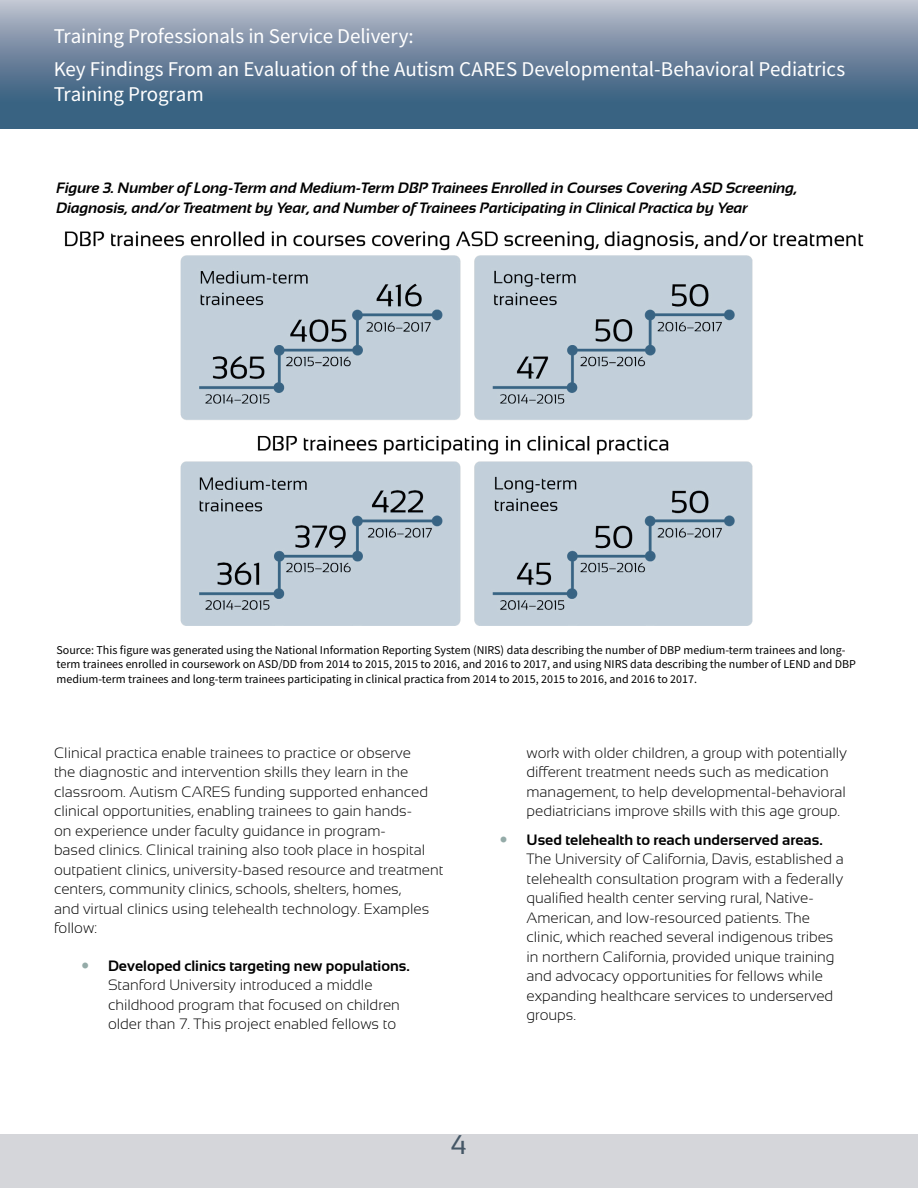
<style>
.page{position:relative;width:918px;height:1188px;background:#fff}
.page>*{position:absolute;margin:0;border:0;box-sizing:border-box;transform-origin:0 0}
.t1{font:27px "Sansation";color:#455766}
.t2{font:21px/32.7px "Source Sans Pro";letter-spacing:-.01em;color:#fff}
.Lbody{font:300 15px/19.5px "Sansation";color:#000}
.FigureTitle{font:italic 700 15px/19.5px "Sansation";color:#000}
.FigureSource{font:12px/14.4px "Source Sans Pro";color:#000}
.s1{font-weight:700}
</style>
<div class="page">
<svg style="left:0;top:0;width:918px;height:128px;background:#6c849d"></svg>
<div style="left:0;top:1134px;width:918px;height:54px;background:#d5d6da"></div>
<img style="left:65px;top:231px;width:799px;height:394px">
<h2 class="t2" style="left:54px;top:20px;width:793px">Training Professionals in Ser vice Deliver y:<br>Key Findings From an Evaluation of the Autism CARES Developmental-Behavioral Pediatrics</h2>
<h2 class="t2" style="left:54px;top:78px;width:152px">Training Program</h2>
<p class="FigureTitle" style="left:56px;top:179px;width:743px">Figure 3. Number of Long-Term and Medium-Term DBP Trainees Enrolled in Courses Covering ASD Screening,<br>Diagnosis, and/or Treatment by Year, and Number of Trainees Participating in Clinical Practica by Year</p>
<p class="FigureSource" style="left:56px;top:643px;width:801px">Source: This figure was generated using the National Information Reporting System (NIRS) data describing the number of DBP medium-term trainees and long&shy;term trainees enrolled in coursework on ASD/DD from 2014 to 2015, 2015 to 2016, and 2016 to 2017, and using NIRS data describing the number of LEND and DBP medium-term trainees and long-term trainees participating in clinical practica from 2014 to 2015, 2015 to 2016, and 2016 to 2017.</p>
<p class="Lbody" style="left:54px;top:743px;width:391px">Clinical practica enable trainees to practice or observe<br>the diagnostic and intervention skills they learn in the classroom. Autism CARES funding supported enhanced clinical opportunities, enabling trainees to gain hands-<br>on experience under faculty guidance in program-<br>based clinics. Clinical training also took place in hospital outpatient clinics, university-based resource and treatment centers, community clinics, schools, shelters, homes,<br>and virtual clinics using telehealth technology. Examples follow:</p>
<p class="Lbody" style="left:108px;top:956px;width:303px"><span class="s1">Developed clinics targeting new populations.<br></span>Stanford University introduced a middle childhood program that focused on children older than 7. This project enabled fellows to</p>
<h1 class="t1" style="left:451px;top:1129px;width:18px">4</h1>
<p class="Lbody" style="left:526px;top:743px;width:322px">work with older children, a group with potentially different treatment needs such as medication management, to help developmental-behavioral pediatricians improve skills with this age group.</p>
<p class="Lbody" style="left:526px;top:830px;width:319px"><span class="s1">Used telehealth to reach underserved areas.<br></span>The University of California, Davis, established a telehealth consultation program with a federally qualified health center serving rural, Native-American, and low-resourced patients. The clinic, which reached several indigenous tribes in northern California, provided unique training and advocacy opportunities for fellows while expanding healthcare services to underserved groups.</p>
</div>
